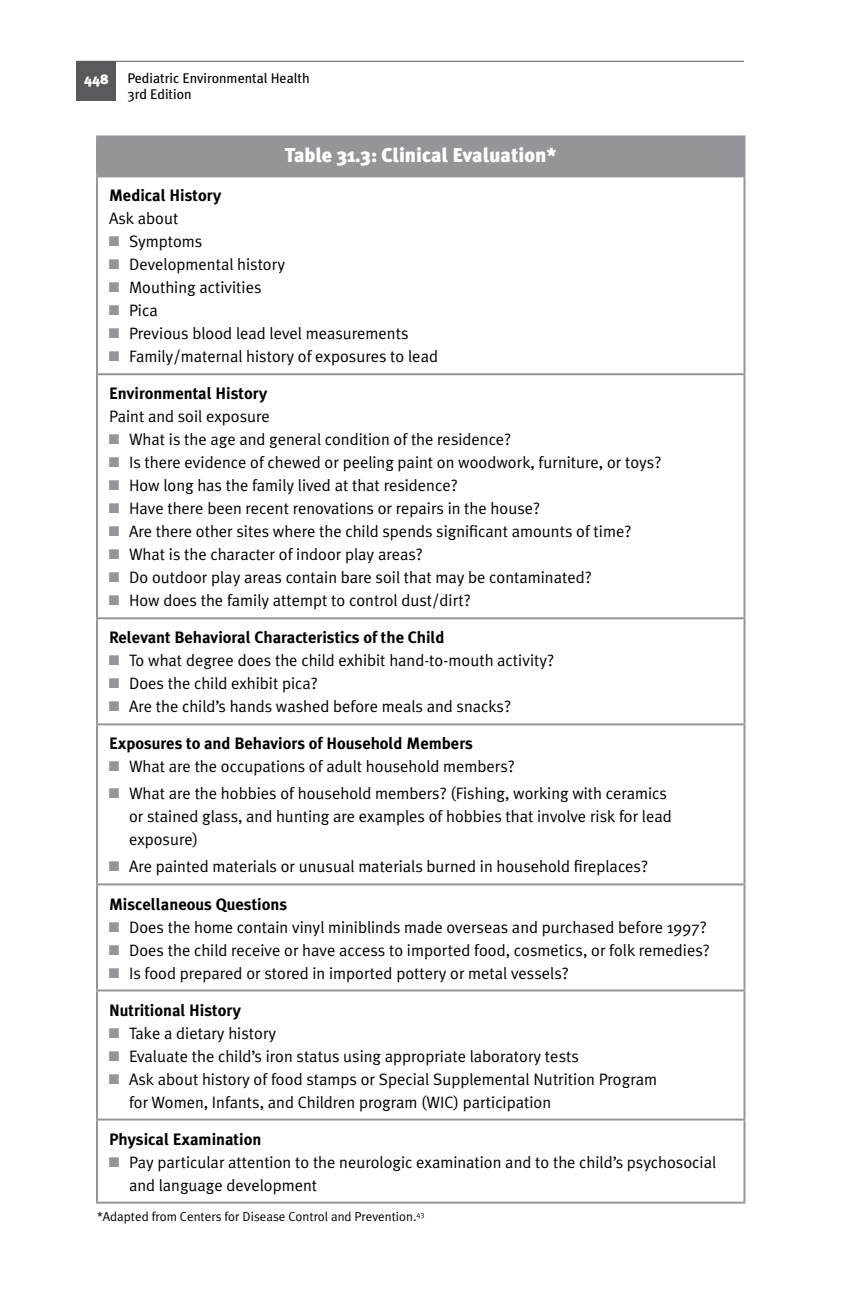
<style>
.page{position:relative;width:864px;height:1296px;background:#fff}
.page>*{position:absolute;margin:0;border:0;box-sizing:border-box;transform-origin:0 0}
.t1{font:900 20px "Meta Plus";color:#fff}
.t2{font:16.4px/23px "Meta Plus Normal";color:#000}
.t3{font:700 16.4px "Meta Plus";color:#000}
.t4{font:14px/16px "Meta Plus";color:#000}
.t5{font:900 14px "Meta Plus";color:#fff}
.t6{font:13px "Meta Plus Normal";color:#000}
.s1{color:#939598}
</style>
<div class="page">
<hr style="left:77px;top:61px;width:667px;height:1px;background:#58595b">
<div style="left:76px;top:61px;width:40px;height:40px;background:#58595b"></div>
<div style="left:97px;top:136px;width:647px;height:40px;background:#939598"></div>
<hr style="left:96px;top:135px;width:650px;height:2px;background:#939598">
<hr style="left:96px;top:137px;width:2px;height:38px;background:#939598">
<hr style="left:744px;top:137px;width:2px;height:38px;background:#939598">
<hr style="left:96px;top:177px;width:2px;height:196px;background:#939598">
<hr style="left:744px;top:177px;width:2px;height:196px;background:#939598">
<hr style="left:96px;top:373px;width:650px;height:2px;background:#939598">
<hr style="left:96px;top:375px;width:2px;height:242px;background:#939598">
<hr style="left:744px;top:375px;width:2px;height:242px;background:#939598">
<hr style="left:96px;top:617px;width:650px;height:2px;background:#939598">
<hr style="left:96px;top:619px;width:2px;height:104px;background:#939598">
<hr style="left:744px;top:619px;width:2px;height:104px;background:#939598">
<hr style="left:96px;top:723px;width:650px;height:2px;background:#939598">
<hr style="left:96px;top:725px;width:2px;height:158px;background:#939598">
<hr style="left:744px;top:725px;width:2px;height:158px;background:#939598">
<hr style="left:96px;top:883px;width:650px;height:2px;background:#939598">
<hr style="left:96px;top:885px;width:2px;height:105px;background:#939598">
<hr style="left:744px;top:885px;width:2px;height:105px;background:#939598">
<hr style="left:96px;top:990px;width:650px;height:2px;background:#939598">
<hr style="left:96px;top:992px;width:2px;height:127px;background:#939598">
<hr style="left:744px;top:992px;width:2px;height:127px;background:#939598">
<hr style="left:96px;top:1119px;width:650px;height:2px;background:#939598">
<hr style="left:96px;top:1121px;width:2px;height:81px;background:#939598">
<hr style="left:744px;top:1121px;width:2px;height:81px;background:#939598">
<hr style="left:96px;top:175px;width:650px;height:2px;background:#939598">
<hr style="left:96px;top:1202px;width:650px;height:2px;background:#939598">
<p class="t5" style="left:84px;top:71px;width:26px">448</p>
<p class="t4" style="left:127px;top:70px;width:184px">Pediatric Environmental Health<br>3rd Edition</p>
<p class="t1" style="left:285px;top:143px;width:273px">Table 31.3: Clinical Evaluation*</p>
<p class="t3" style="left:109px;top:186px;width:114px">Medical History</p>
<p class="t2" style="left:109px;top:207px;width:71px">Ask about</p>
<p class="t2" style="left:109px;top:230px;width:95px"><span class="s1">■</span> Symptoms</p>
<p class="t2" style="left:109px;top:253px;width:178px"><span class="s1">■</span> Developmental history</p>
<p class="t2" style="left:109px;top:276px;width:154px"><span class="s1">■</span> Mouthing activities</p>
<p class="t2" style="left:109px;top:299px;width:50px"><span class="s1">■</span> Pica</p>
<p class="t2" style="left:109px;top:322px;width:301px"><span class="s1">■</span> Previous blood lead level measurements</p>
<p class="t2" style="left:109px;top:345px;width:331px"><span class="s1">■</span> Family/maternal history of exposures to lead</p>
<p class="t3" style="left:109px;top:384px;width:160px">Environmental History</p>
<p class="t2" style="left:109px;top:405px;width:162px">Paint and soil exposure</p>
<p class="t2" style="left:109px;top:428px;width:404px"><span class="s1">■</span> What is the age and general condition of the residence?</p>
<p class="t2" style="left:109px;top:451px;width:554px"><span class="s1">■</span> Is there evidence of chewed or peeling paint on woodwork, furniture, or toys?</p>
<p class="t2" style="left:109px;top:474px;width:350px"><span class="s1">■</span> How long has the family lived at that residence?</p>
<p class="t2" style="left:109px;top:497px;width:433px"><span class="s1">■</span> Have there been recent renovations or repairs in the house?</p>
<p class="t2" style="left:109px;top:520px;width:524px"><span class="s1">■</span> Are there other sites where the child spends significant amounts of time?</p>
<p class="t2" style="left:109px;top:543px;width:316px"><span class="s1">■</span> What is the character of indoor play areas?</p>
<p class="t2" style="left:109px;top:566px;width:484px"><span class="s1">■</span> Do outdoor play areas contain bare soil that may be contaminated?</p>
<p class="t2" style="left:109px;top:589px;width:364px"><span class="s1">■</span> How does the family attempt to control dust/dirt?</p>
<p class="t3" style="left:109px;top:628px;width:337px">Relevant Behavioral Characteristics of the Child</p>
<p class="t2" style="left:109px;top:649px;width:447px"><span class="s1">■</span> To what degree does the child exhibit hand-to-mouth activity?</p>
<p class="t2" style="left:109px;top:672px;width:210px"><span class="s1">■</span> Does the child exhibit pica?</p>
<p class="t2" style="left:109px;top:695px;width:404px"><span class="s1">■</span> Are the child’s hands washed before meals and snacks?</p>
<p class="t3" style="left:109px;top:734px;width:365px">Exposures to and Behaviors of Household Members</p>
<p class="t2" style="left:109px;top:755px;width:407px"><span class="s1">■</span> What are the occupations of adult household members?</p>
<p class="t2" style="left:129px;top:782px;width:544px;text-indent:-20px"><span class="s1">■</span> What are the hobbies of household members? (Fishing, working with ceramics or stained glass, and hunting are examples of hobbies that involve risk for lead exposure)</p>
<p class="t2" style="left:109px;top:855px;width:541px"><span class="s1">■</span> Are painted materials or unusual materials burned in household fireplaces?</p>
<p class="t3" style="left:109px;top:894px;width:180px">Miscellaneous Questions</p>
<p class="t2" style="left:109px;top:915px;width:600px"><span class="s1">■</span> Does the home contain vinyl miniblinds made overseas and purchased before 1997?</p>
<p class="t2" style="left:109px;top:938px;width:603px"><span class="s1">■</span> Does the child receive or have access to imported food, cosmetics, or folk remedies?</p>
<p class="t2" style="left:109px;top:961px;width:461px"><span class="s1">■</span> Is food prepared or stored in imported pottery or metal vessels?</p>
<p class="t3" style="left:109px;top:1000px;width:134px">Nutritional History</p>
<p class="t2" style="left:109px;top:1021px;width:169px"><span class="s1">■</span> Take a dietary history</p>
<p class="t2" style="left:109px;top:1044px;width:471px"><span class="s1">■</span> Evaluate the child’s iron status using appropriate laboratory tests</p>
<p class="t2" style="left:129px;top:1067px;width:530px;text-indent:-20px"><span class="s1">■</span> Ask about history of food stamps or Special Supplemental Nutrition Program for Women, Infants, and Children program (WIC) participation</p>
<p class="t3" style="left:109px;top:1129px;width:154px">Physical Examination</p>
<p class="t2" style="left:129px;top:1150px;width:589px;text-indent:-20px"><span class="s1">■</span> Pay particular attention to the neurologic examination and to the child’s psychosocial and language development</p>
<p class="t6" style="left:97px;top:1209px;width:329px">*Adapted from Centers for Disease Control and Prevention.<sup>43</sup></p>
</div>
